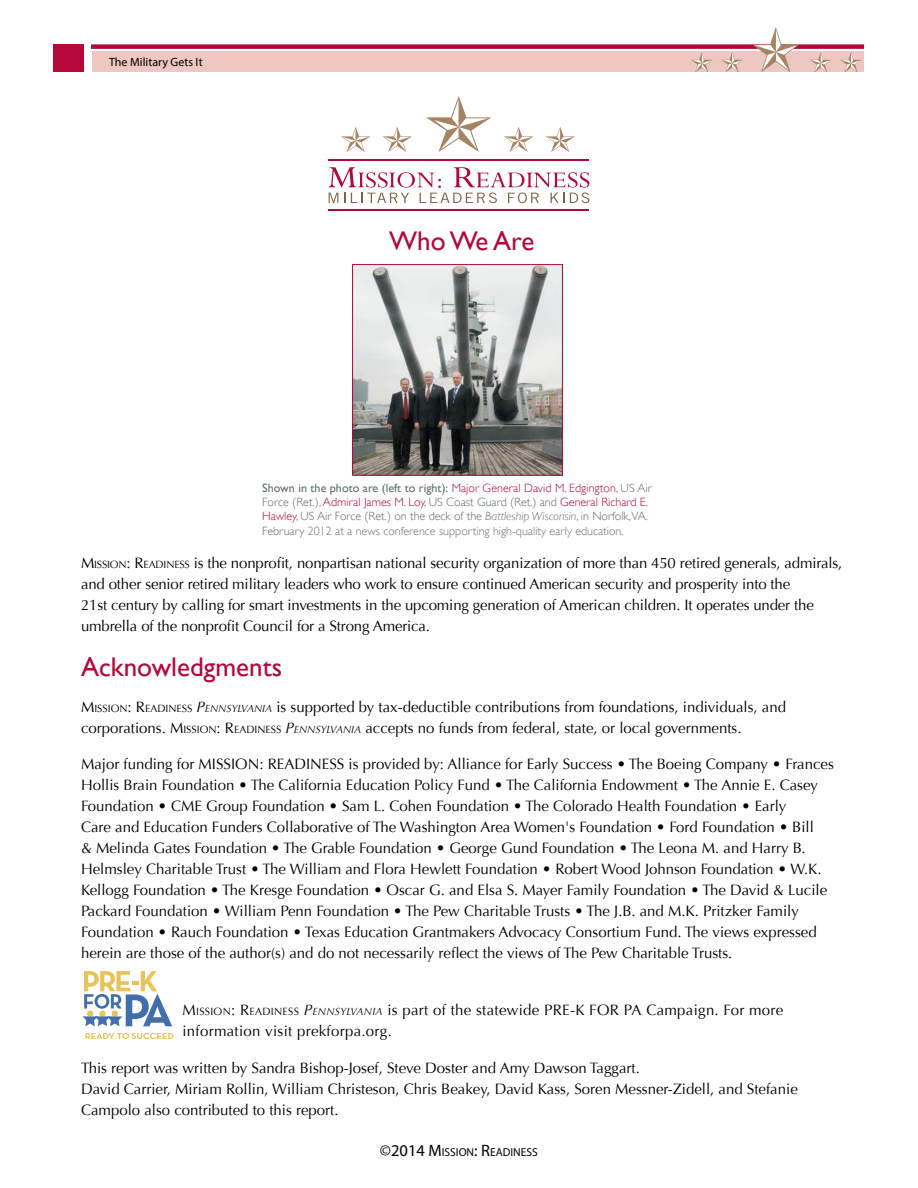
<style>
.page{position:relative;width:918px;height:1188px;background:#fff}
.page>*{position:absolute;margin:0;border:0;box-sizing:border-box;transform-origin:0 0}
.t1{font:27px "Gill Sans";color:#b30838}
.t2{font:15px/21px "Optima";color:#000}
.t3{font:15px/21px "Optima";letter-spacing:.02em;color:#000}
.t4{font:300 12px/14.4px "Gill Sans";color:#5e6e66}
.t5{font:12px "Myriad Pro";color:#000}
.t6{font:11.55px "Myriad Pro";color:#000}
.s1{font-weight:400}
.s2{color:#b30838}
.s3{font-style:italic}
.s4{color:#717073}
.s5{font-style:inherit}
.s6{font-size:10.5px}
.s7{font-style:italic;font-size:10.5px}
.s8{font-size:16.5px}
</style>
<div class="page">
<div style="left:54px;top:45px;width:30px;height:27px;background:#b30838"></div>
<div style="left:92px;top:44px;width:772px;height:5px;background:#b30838"></div>
<div style="left:92px;top:51px;width:771px;height:21px;background:#edc7c2"></div>
<svg style="left:752px;top:27px;width:48px;height:45px"></svg>
<svg style="left:810px;top:52px;width:21px;height:20px"></svg>
<svg style="left:840px;top:52px;width:22px;height:20px"></svg>
<svg style="left:691px;top:52px;width:21px;height:20px"></svg>
<svg style="left:721px;top:52px;width:22px;height:20px"></svg>
<svg style="left:426px;top:96px;width:65px;height:56px"></svg>
<svg style="left:382px;top:127px;width:30px;height:25px"></svg>
<svg style="left:341px;top:127px;width:29px;height:25px"></svg>
<svg style="left:545px;top:127px;width:30px;height:25px"></svg>
<svg style="left:504px;top:127px;width:29px;height:25px"></svg>
<svg style="left:328px;top:167px;width:262px;height:36px"></svg>
<hr style="left:329px;top:209px;width:260px;height:1px;background:#b30838">
<hr style="left:329px;top:160px;width:260px;height:1px;background:#b30838">
<img style="left:354px;top:266px;width:207px;height:207px">
<div style="left:352px;top:264px;width:211px;height:211px;border:1px solid #b30838"></div>
<svg style="left:83px;top:971px;width:89px;height:55px"></svg>
<svg style="left:86px;top:1033px;width:87px;height:6px"></svg>
<p class="t5" style="left:109px;top:57px;width:95px">The Military Gets It</p>
<h1 class="t1" style="left:389px;top:229px;width:147px">Who We Are</h1>
<p class="t4" style="left:262px;top:481px;width:391px"><span class="s1">Shown in the photo are (left to right):</span> <span class="s2">Major General David M. Edgington</span>, US Air Force (Ret.), <span class="s2">Admiral James M. Loy</span>, US Coast Guard (Ret.) and <span class="s2">General Richard E.<br>Hawley</span>, US Air Force (Ret.) on the deck of the <span class="s3">Battleship Wisconsin</span>, in Norfolk,VA.<br>February 2012 <span class="s4">at a news conference supporting high-quality early education.</span></p>
<p class="t2" style="left:81px;top:552px;width:763px"><span class="s5">M</span><span class="s6">ISSION</span><span class="s5">: R</span><span class="s6">EADINESS</span> is the nonproit, nonpartisan national security organization of more than 450 retired generals, admirals, and other senior retired military leaders who work to ensure continued American security and prosperity into the<br>21st century by calling for smart investments in the upcoming generation of American children. It operates under the umbrella of the nonproit Council for a Strong America.</p>
<h1 class="t1" style="left:81px;top:655px;width:203px">Acknowledgments</h1>
<p class="t2" style="left:81px;top:696px;width:707px"><span class="s5">M</span><span class="s6">ISSION</span><span class="s5">: R</span><span class="s6">EADINESS</span> <span class="s3">P</span><span class="s7">ENNSYLVANIA</span> is supported by tax-deductible contributions from foundations, individuals, and corporations. <span class="s5">M</span><span class="s6">ISSION</span><span class="s5">: R</span><span class="s6">EADINESS</span> <span class="s3">P</span><span class="s7">ENNSYLVANIA</span> accepts no funds from federal, state, or local governments.</p>
<p class="t2" style="left:81px;top:753px;width:754px">Major funding for MISSION: READINESS is provided by: Alliance for Early Success • The Boeing Company • Frances Hollis Brain Foundation • The California Education Policy Fund • The California Endowment • The Annie E. Casey Foundation • CME Group Foundation • Sam L. Cohen Foundation • The Colorado Health Foundation • Early<br>Care and Education Funders Collaborative of The Washington Area Women's Foundation • Ford Foundation • Bill<br>&amp; Melinda Gates Foundation • The Grable Foundation • George Gund Foundation • The Leona M. and Harry B.<br>Helmsley Charitable Trust • The William and Flora Hewlett Foundation • Robert Wood Johnson Foundation • W.K.<br>Kellogg Foundation • The Kresge Foundation • Oscar G. and Elsa S. Mayer Family Foundation • The David &amp; Lucile Packard Foundation • William Penn Foundation • The Pew Charitable Trusts • The J.B. and M.K. Pritzker Family Foundation • Rauch Foundation • Texas Education Grantmakers Advocacy Consortium Fund. The views expressed herein are those of the author(s) and do not necessarily relect the views of The Pew Charitable Trusts.</p>
<p class="t3" style="left:182px;top:999px;width:602px"><span class="s5">M</span><span class="s6">ISSION</span><span class="s5">: R</span><span class="s6">EADINESS</span> <span class="s3">P</span><span class="s7">ENNSYLVANIA</span> is part of the statewide <span class="s5">PRE-K FOR PA</span> Campaign. For more information visit prekforpa.org.</p>
<p class="t2" style="left:81px;top:1058px;width:718px">This report was written by Sandra Bishop-Josef, Steve Doster and Amy Dawson Taggart.<br>David Carrier, Miriam Rollin, William Christeson, Chris Beakey, David Kass, Soren Messner-Zidell, and Stefanie<br>Campolo also contributed to this report.</p>
<p class="t6" style="left:380px;top:1145px;width:159px"><span class="s8">©2014</span> <span class="s8">M</span>ISSION<span class="s8">: R</span>EADINESS</p>
</div>
